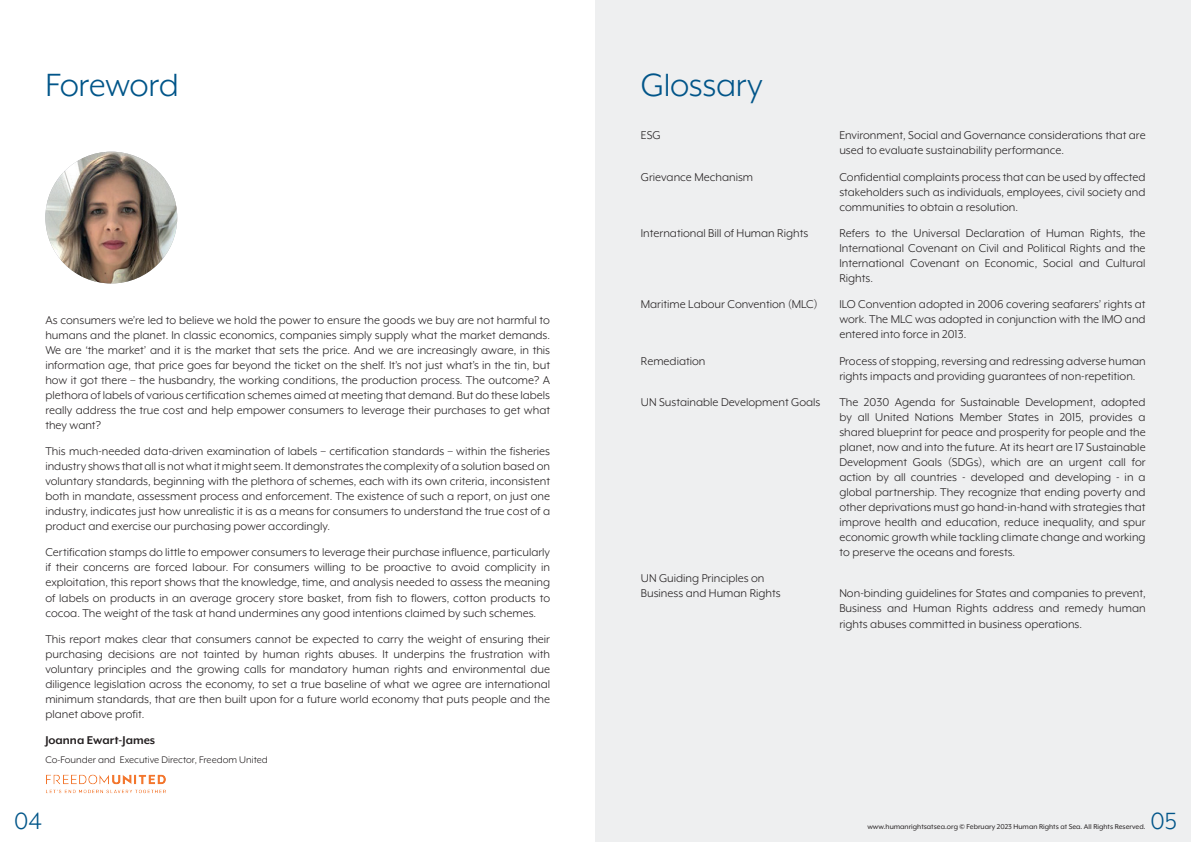
<style>
.page{position:relative;width:1191px;height:842px;background:#fff}
.page>*{position:absolute;margin:0;border:0;box-sizing:border-box;transform-origin:0 0}
.t1{font:37px "Mr Eaves XL Mod OT";letter-spacing:-.01em;color:#015589}
.t2{font:27px "Mr Eaves XL Mod OT";color:#015589}
.t3{font:13px/15px "Mr Eaves XL Mod OT";color:#231f20;text-align:justify}
.t4{font:700 13px "Mr Eaves XL Mod OT";color:#231f20}
.t5{font:11px "Mr Eaves XL Mod OT";color:#231f20}
.t6{font:8px "Mr Eaves XL Mod OT";color:#231f20}
</style>
<div class="page">
<div style="left:595px;top:0;width:596px;height:842px;background:#eeeff0"></div>
<img style="left:46px;top:774px;width:120px;height:20px">
<img style="left:45px;top:152px;width:132px;height:131px;border-radius:66px">
<h1 class="t1" style="left:45px;top:66px;width:135px">Foreword</h1>
<p class="t3" style="left:45px;top:312px;width:506px">As consumers we’re led to believe we hold the power to ensure the goods we buy are not harmful to humans and the planet. In classic economics, companies simply supply what the market demands.<br>We are ‘the market’ and it is the market that sets the price. And we are increasingly aware, in this information age, that price goes far beyond the ticket on the shelf. It’s not just what’s in the tin, but how it got there – the husbandry, the working conditions, the production process. The outcome? A plethora of labels of various certification schemes aimed at meeting that demand. But do these labels really address the true cost and help empower consumers to leverage their purchases to get what they want?</p>
<p class="t3" style="left:45px;top:444px;width:506px">This much-needed data-driven examination of labels – certification standards – within the fisheries industry shows that all is not what it might seem. It demonstrates the complexity of a solution based on voluntary standards, beginning with the plethora of schemes, each with its own criteria, inconsistent both in mandate, assessment process and enforcement. The existence of such a report, on just one industry, indicates just how unrealistic it is as a means for consumers to understand the true cost of a product and exercise our purchasing power accordingly.</p>
<p class="t3" style="left:45px;top:545px;width:506px">Certification stamps do little to empower consumers to leverage their purchase influence, particularly if their concerns are forced labour. For consumers willing to be proactive to avoid complicity in exploitation, this report shows that the knowledge, time, and analysis needed to assess the meaning of labels on products in an average grocery store basket, from fish to flowers, cotton products to cocoa. The weight of the task at hand undermines any good intentions claimed by such schemes.</p>
<p class="t3" style="left:45px;top:631px;width:506px">This report makes clear that consumers cannot be expected to carry the weight of ensuring their purchasing decisions are not tainted by human rights abuses. It underpins the frustration with voluntary principles and the growing calls for mandatory human rights and environmental due diligence legislation across the economy, to set a true baseline of what we agree are international minimum standards, that are then built upon for a future world economy that puts people and the planet above profit.</p>
<p class="t4" style="left:45px;top:734px;width:111px">Joanna Ewart-James</p>
<p class="t5" style="left:45px;top:754px;width:224px">Co-Founder and Executive Director, Freedom United</p>
<h1 class="t1" style="left:641px;top:66px;width:124px">Glossary</h1>
<p class="t3" style="left:641px;top:128px;width:21px">ESG</p>
<p class="t3" style="left:839px;top:128px;width:308px">Environment, Social and Governance considerations that are used to evaluate sustainability performance.</p>
<p class="t3" style="left:641px;top:169px;width:114px">Grievance Mechanism</p>
<p class="t3" style="left:839px;top:169px;width:308px">Confidential complaints process that can be used by affected stakeholders such as individuals, employees, civil society and communities to obtain a resolution.</p>
<p class="t3" style="left:641px;top:226px;width:169px">International Bill of Human Rights</p>
<p class="t3" style="left:839px;top:226px;width:308px">Refers to the Universal Declaration of Human Rights, the International Covenant on Civil and Political Rights and the International Covenant on Economic, Social and Cultural Rights.</p>
<p class="t3" style="left:641px;top:297px;width:178px">Maritime Labour Convention (MLC)</p>
<p class="t3" style="left:839px;top:297px;width:308px">ILO Convention adopted in 2006 covering seafarers’ rights at work. The MLC was adopted in conjunction with the IMO and entered into force in 2013.</p>
<p class="t3" style="left:641px;top:353px;width:66px">Remediation</p>
<p class="t3" style="left:839px;top:353px;width:308px">Process of stopping, reversing and redressing adverse human rights impacts and providing guarantees of non-repetition.</p>
<p class="t3" style="left:641px;top:395px;width:181px">UN Sustainable Development Goals</p>
<p class="t3" style="left:839px;top:395px;width:308px">The 2030 Agenda for Sustainable Development, adopted by all United Nations Member States in 2015, provides a shared blueprint for peace and prosperity for people and the planet, now and into the future. At its heart are 17 Sustainable Development Goals (SDGs), which are an urgent call for action by all countries - developed and developing - in a global partnership. They recognize that ending poverty and other deprivations must go hand-in-hand with strategies that improve health and education, reduce inequality, and spur economic growth while tackling climate change and working to preserve the oceans and forests.</p>
<p class="t3" style="left:641px;top:571px;width:141px">UN Guiding Principles on<br>Business and Human Rights</p>
<p class="t3" style="left:839px;top:586px;width:308px">Non-binding guidelines for States and companies to prevent, Business and Human Rights address and remedy human rights abuses committed in business operations.</p>
<h2 class="t2" style="left:14px;top:807px;width:29px">04</h2>
<p class="t6" style="left:867px;top:822px;width:280px">www.humanrightsatsea.org © February 2023 Human Rights at Sea. All Rights Reserved.</p>
<h2 class="t2" style="left:1150px;top:807px;width:28px">05</h2>
</div>
